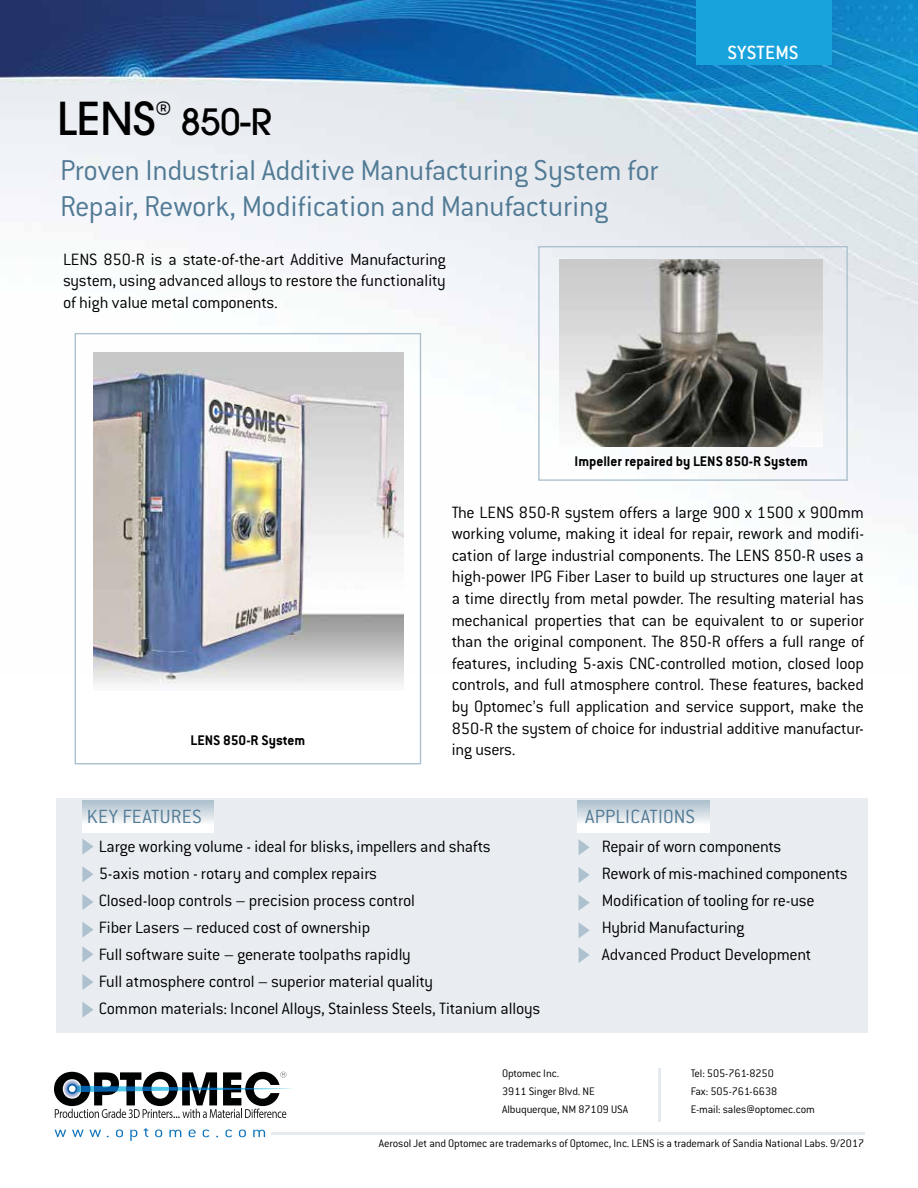
<style>
.page{position:relative;width:918px;height:1188px;background:#fff}
.page>*{position:absolute;margin:0;border:0;box-sizing:border-box;transform-origin:0 0}
.t1{font:500 36px "Avant Garde";color:#000}
.t2{font:300 31.5px/36px "Conduit ITC";letter-spacing:-.01em;color:#517a95}
.t3{font:300 21px "Conduit ITC";letter-spacing:.015em;color:#517a95}
.t4{font:500 21px "Conduit ITC";letter-spacing:.01em;color:#fff}
.t5{font:300 18px/21.6px "Conduit ITC";letter-spacing:-.015em;color:#000;text-align:justify}
.t6{font:700 15.3px "Conduit ITC";color:#000}
.t7{font:300 12px/18px "Conduit ITC";letter-spacing:-.01em;color:#000}
.s1{font-size:45px}
</style>
<div class="page">
<img style="left:0;top:0;width:918px;height:675px">
<div style="left:696px;top:0;width:136px;height:65px;background:#19a3dd"></div>
<svg style="left:54px;top:1072px;width:239px;height:46px"></svg>
<div style="left:69px;top:1086px;width:7px;height:6px;background:#fff;border-radius:50%"></div>
<svg style="left:55px;top:1130px;width:11px;height:7px"></svg>
<svg style="left:72px;top:1130px;width:29px;height:7px"></svg>
<svg style="left:116px;top:1130px;width:7px;height:7px"></svg>
<svg style="left:130px;top:1130px;width:7px;height:11px"></svg>
<svg style="left:144px;top:1128px;width:4px;height:9px"></svg>
<svg style="left:155px;top:1130px;width:7px;height:7px"></svg>
<svg style="left:169px;top:1130px;width:12px;height:7px"></svg>
<svg style="left:189px;top:1129px;width:7px;height:8px"></svg>
<svg style="left:203px;top:1129px;width:6px;height:8px"></svg>
<svg style="left:225px;top:1129px;width:7px;height:8px"></svg>
<svg style="left:239px;top:1130px;width:7px;height:7px"></svg>
<svg style="left:253px;top:1130px;width:12px;height:7px"></svg>
<hr style="left:272px;top:1132px;width:593px;height:3px;background:#e4eaef">
<hr style="left:659px;top:1068px;width:2px;height:54px;background:#e4eaef">
<div style="left:538px;top:246px;width:310px;height:235px;border:1px solid #adc1ce"></div>
<div style="left:56px;top:798px;width:812px;height:235px;background:#e9edf1"></div>
<div style="left:82px;top:801px;width:132px;height:32px;background:linear-gradient(to bottom,#b2c3cf,#fff)"></div>
<svg style="left:82px;top:839px;width:12px;height:16px"></svg>
<div style="left:578px;top:801px;width:131px;height:32px;background:linear-gradient(to bottom,#b2c3cf,#fff)"></div>
<div style="left:75px;top:333px;width:346px;height:431px;border:1px solid #adc1ce"></div>
<svg style="left:82px;top:866px;width:12px;height:16px"></svg>
<svg style="left:82px;top:894px;width:11px;height:16px"></svg>
<svg style="left:82px;top:922px;width:12px;height:16px"></svg>
<svg style="left:82px;top:946px;width:12px;height:16px"></svg>
<svg style="left:82px;top:974px;width:11px;height:16px"></svg>
<svg style="left:82px;top:1002px;width:12px;height:16px"></svg>
<svg style="left:579px;top:840px;width:11px;height:15px"></svg>
<svg style="left:579px;top:867px;width:11px;height:16px"></svg>
<svg style="left:579px;top:895px;width:11px;height:15px"></svg>
<svg style="left:579px;top:923px;width:11px;height:15px"></svg>
<svg style="left:579px;top:947px;width:11px;height:16px"></svg>
<img style="left:560px;top:259px;width:263px;height:187px">
<img style="left:94px;top:353px;width:309px;height:330px">
<h1 class="t1" style="left:57px;top:99px;width:217px"><span class="s1">LENS</span> <sup>®</sup> 850-R</h1>
<h2 class="t2" style="left:60px;top:152px;width:600px">Proven Industrial Additive Manufacturing System for<br>Repair, Rework, Modification and Manufacturing</h2>
<p class="t5" style="left:63px;top:248px;width:384px">LENS 850-R is a state-of-the-art Additive Manufacturing system, using advanced alloys to restore the functionality of high value metal components.</p>
<p class="t4" style="left:727px;top:40px;width:73px">SYSTEMS</p>
<p class="t6" style="left:190px;top:731px;width:116px">LENS 850-R System</p>
<p class="t6" style="left:575px;top:452px;width:235px">Impeller repaired by LENS 850-R System</p>
<p class="t5" style="left:452px;top:501px;width:414px">The LENS 850-R system offers a large 900 x 1500 x 900mm working volume, making it ideal for repair, rework and modifi&shy;cation of large industrial components. The LENS 850-R uses a high-power IPG Fiber Laser to build up structures one layer at a time directly from metal powder. The resulting material has mechanical properties that can be equivalent to or superior than the original component. The 850-R offers a full range of features, including 5-axis CNC-controlled motion, closed loop controls, and full atmosphere control. These features, backed by Optomec’s full application and service support, make the 850-R the system of choice for industrial additive manufactur&shy;ing users.</p>
<p class="t3" style="left:87px;top:803px;width:117px">KEY FEATURES</p>
<p class="t5" style="left:99px;top:833px;width:443px;line-height:27px;text-align:left">Large working volume - ideal for blisks, impellers and shafts<br>5-axis motion - rotary and complex repairs<br>Closed-loop controls – precision process control<br>Fiber Lasers – reduced cost of ownership<br>Full software suite – generate toolpaths rapidly<br>Full atmosphere control – superior material quality<br>Common materials: Inconel Alloys, Stainless Steels, Titanium alloys</p>
<p class="t3" style="left:585px;top:803px;width:111px">APPLICATIONS</p>
<p class="t5" style="left:602px;top:833px;width:248px;line-height:27px;text-align:left">Repair of worn components<br>Rework of mis-machined components<br>Modification of tooling for re-use<br>Hybrid Manufacturing<br>Advanced Product Development</p>
<p class="t7" style="left:502px;top:1064px;width:127px">Optomec Inc.<br>3911 Singer Blvd. NE<br>Albuquerque, NM 87109 USA</p>
<p class="t7" style="left:691px;top:1064px;width:126px">Tel: 505-761-8250<br>Fax: 505-761-6638<br>E-mail: sales@optomec.com</p>
<p class="t7" style="left:379px;top:1133px;width:487px">Aerosol Jet and Optomec are trademarks of Optomec, Inc. LENS is a trademark of Sandia National Labs. 9/2017</p>
</div>
